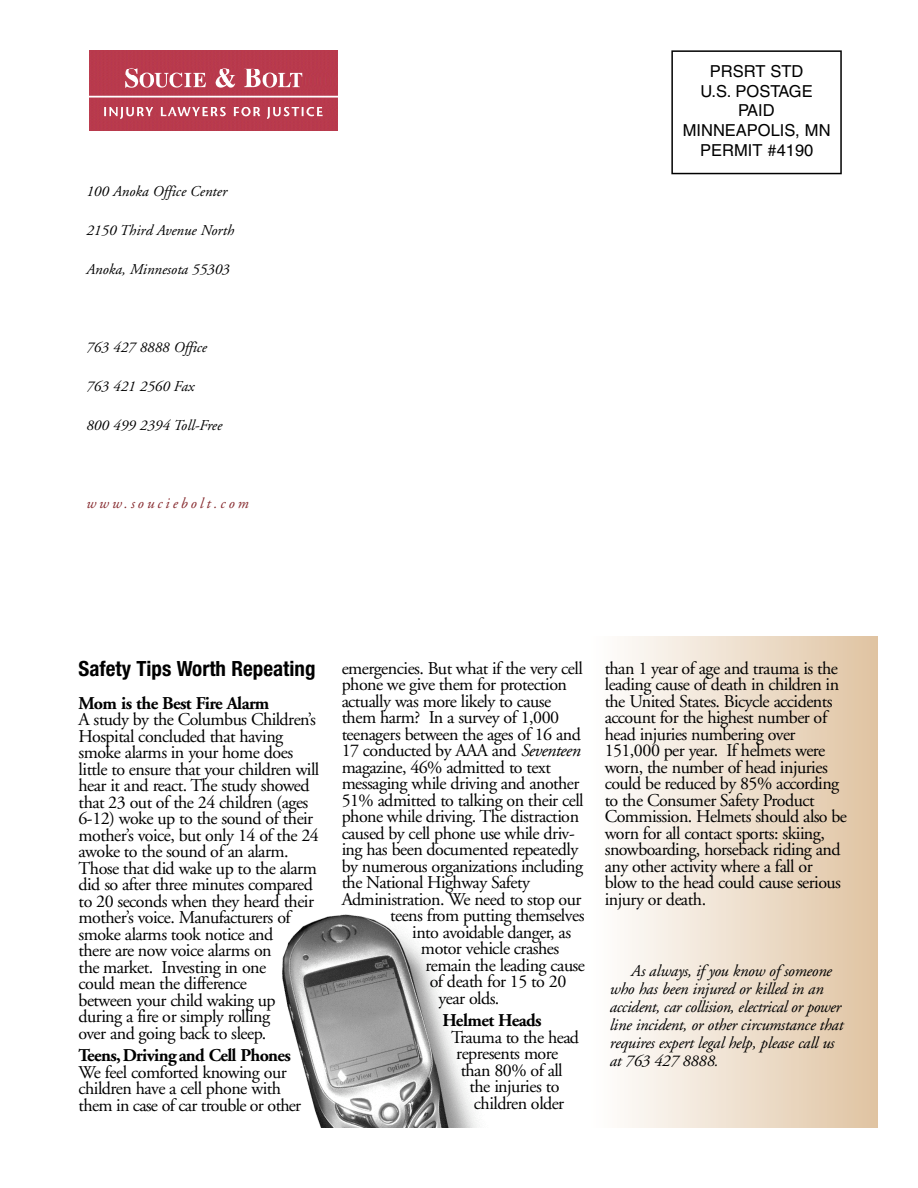
<style>
.page{position:relative;width:918px;height:1188px;background:#fff}
.page>*{position:absolute;margin:0;border:0;box-sizing:border-box;transform-origin:0 0}
.t1{font:700 condensed 21px "Helvetica Neue";color:#000}
.t2{font:18px/16.5px "Adobe Garamond";letter-spacing:-.03em;color:#000}
.t3{font:700 18px "Adobe Garamond";letter-spacing:-.035em;color:#000}
.t4{font:italic 16.5px/18px "Adobe Garamond";letter-spacing:-.02em;color:#000}
.t5{font:16.5px/19.8px "Helvetica";color:#000;text-align:center}
.t6{font:italic 15px "Adobe Garamond";color:#000}
.t7{font:italic 15px "Adobe Garamond";color:#862a2e}
.s1{font-style:italic}
</style>
<div class="page">
<svg style="left:671px;top:50px;width:171px;height:124px"></svg>
<img style="left:89px;top:51px;width:249px;height:79px">
<img style="left:282px;top:914px;width:195px;height:214px">
<p class="t6" style="left:86px;top:185px;width:142px">100 Anoka Office Center</p>
<p class="t6" style="left:86px;top:224px;width:149px">2150 Third Avenue North</p>
<p class="t6" style="left:86px;top:263px;width:145px">Anoka, Minnesota 55303</p>
<p class="t6" style="left:86px;top:341px;width:122px">763 427 8888 Office</p>
<p class="t6" style="left:86px;top:380px;width:110px">763 421 2560 Fax</p>
<p class="t6" style="left:86px;top:419px;width:137px">800 499 2394 Toll-Free</p>
<p class="t7" style="left:86px;top:497px;width:164px">w w w. s o u c i e b o l t . c o m</p>
<p class="t5" style="left:683px;top:63px;width:149px">PRSRT STD<br>U.S. POSTAGE<br>PAID<br>MINNEAPOLIS, MN<br>PERMIT #4190</p>
<p class="t1" style="left:79px;top:661px;width:238px">Safety Tips Worth Repeating</p>
<p class="t3" style="left:79px;top:696px;width:192px">Mom is the Best Fire Alarm</p>
<p class="t2" style="left:79px;top:713px;width:242px">A study by the Columbus Children’s<br>Hospital concluded that having smoke alarms in your home does little to ensure that your children will hear it and react. The study showed that 23 out of the 24 children (ages<br>6-12) woke up to the sound of their m o th er’s voice, but only 14 of the 24 awoke to the sound of an alarm.<br>Those that did wake up to the alarm did so after three minutes compared to 20 seconds when they heard their m o th er’s voice. Ma n u fa ctu rers of smoke alarms took notice and<br>th ere are now voice alarms on<br>the market. In vesting in one<br>could mean the differen ce<br>b etween your child waking up during a fire or simply ro llin g<br>over and going back to sleep.</p>
<p class="t3" style="left:79px;top:1048px;width:214px">Teen s, Driv in g and Cell Ph o n es</p>
<p class="t2" style="left:79px;top:1066px;width:224px">We feel comforted knowing our ch ild ren have a cell phone with them in case of car trouble or other</p>
<p class="t2" style="left:342px;top:662px;width:243px">emergencies. But what if the very cell</p>
<p class="t2" style="left:342px;top:678px;width:227px">phone we give them for pro tectio n</p>
<p class="t2" style="left:342px;top:694px;width:211px">actually was more likely to cause</p>
<p class="t2" style="left:342px;top:711px;width:219px">them harm? In a survey of 1,000</p>
<p class="t2" style="left:342px;top:727px;width:241px">teenagers between the ages of 16 and</p>
<p class="t2" style="left:342px;top:744px;width:240px">17 conducted by AAA and <span class="s1">Seven teen</span></p>
<p class="t2" style="left:342px;top:761px;width:211px">magazine, 46% admitted to text</p>
<p class="t2" style="left:342px;top:777px;width:239px">messaging while driving and another</p>
<p class="t2" style="left:342px;top:793px;width:244px">51% admitted to talking on their cell</p>
<p class="t2" style="left:342px;top:810px;width:239px">phone while driving. The distraction</p>
<p class="t2" style="left:342px;top:826px;width:235px">caused by cell phone use while driv-</p>
<p class="t2" style="left:342px;top:843px;width:238px">ing has been documented rep ea ted ly</p>
<p class="t2" style="left:342px;top:859px;width:243px">by numerous organizations including</p>
<p class="t2" style="left:342px;top:876px;width:190px">the National Highway Sa fety</p>
<p class="t2" style="left:342px;top:892px;width:241px">Administration. We need to stop our</p>
<p class="t2" style="left:390px;top:909px;width:196px">teens from putting themselves</p>
<p class="t2" style="left:412px;top:925px;width:161px">into avoidable danger, as</p>
<p class="t2" style="left:421px;top:942px;width:140px">motor vehicle crashes</p>
<p class="t2" style="left:425px;top:958px;width:161px">remain the leading cause</p>
<p class="t2" style="left:430px;top:975px;width:138px">of death for 15 to 20</p>
<p class="t2" style="left:439px;top:992px;width:62px">year olds.</p>
<p class="t3" style="left:443px;top:1013px;width:101px">Helmet He a d s</p>
<p class="t2" style="left:451px;top:1031px;width:129px">Trauma to the head</p>
<p class="t2" style="left:456px;top:1047px;width:103px">rep resents more</p>
<p class="t2" style="left:461px;top:1063px;width:103px">than 80% of all</p>
<p class="t2" style="left:469px;top:1080px;width:92px">the injuries to</p>
<p class="t2" style="left:474px;top:1096px;width:92px">ch ild ren older</p>
<p class="t2" style="left:605px;top:662px;width:244px">than 1 year of age and trauma is the leading cause of death in children in the United States. Bicycle accidents account for the highest number of head injuries numbering over<br>151,000 per yea r. If helmets were worn, the number of head injuries could be reduced by 85% accord in g to the Consumer Safety Pro d u ct<br>Commission. Helmets should also be worn for all contact sports: skiing,<br>sn ow b o a rding, horseback riding and any other activity where a fall or<br>b low to the head could cause serious in ju ry or death.</p>
<p class="t4" style="left:609px;top:963px;width:235px;text-indent:21px">As always, if you know of someone who has been injured or killed in an accident, car collision, electrical or power line incident, or other circumstance that req u ires expert legal help, please call us at 763 427 8888.</p>
</div>
